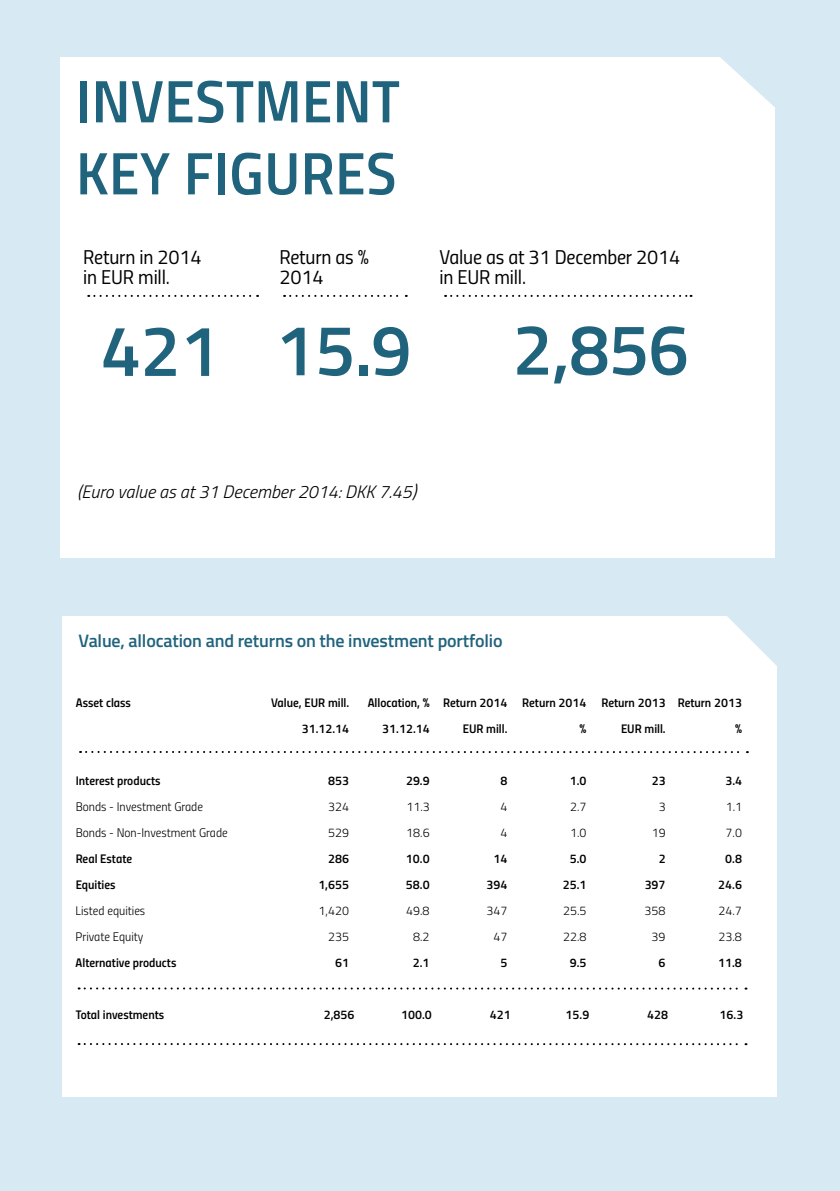
<style>
.page{position:relative;width:840px;height:1191px;background:#fff}
.page>*{position:absolute;margin:0;border:0;box-sizing:border-box;transform-origin:0 0}
.t1{font:600 72px "Titillium";letter-spacing:-.01em;color:#20637d}
.t2{font:60px/72px "Titillium Semibold Upright";letter-spacing:.01em;color:#20637d}
.t3{font:20px/20px "Titillium Regular Upright";letter-spacing:-.01em;color:#000}
.t4{font:600 18px "Titillium";letter-spacing:-.01em;color:#20637d}
.t5{font:italic 300 18px "Titillium";color:#000}
.t6{font:12.4px "Titillium Semibold Upright";color:#000}
.t7{font:12.4px "Titillium Light Upright";color:#000}
.s1{font-size:19px}
</style>
<div class="page">
<div style="left:0;top:0;width:839px;height:1191px;background:#d7e9f3"></div>
<div style="left:60px;top:57px;width:714px;height:501px;background:#fff"></div>
<svg style="left:88px;top:295px;width:170px;height:2px"></svg>
<svg style="left:284px;top:295px;width:122px;height:2px"></svg>
<svg style="left:445px;top:295px;width:246px;height:2px"></svg>
<svg style="left:720px;top:57px;width:55px;height:51px"></svg>
<div style="left:62px;top:617px;width:714px;height:480px;background:#fff"></div>
<svg style="left:725px;top:616px;width:52px;height:51px"></svg>
<svg style="left:79px;top:987px;width:667px;height:2px"></svg>
<svg style="left:79px;top:1043px;width:667px;height:2px"></svg>
<svg style="left:80px;top:751px;width:667px;height:2px"></svg>
<h2 class="t2" style="left:76px;top:62px;width:325px">INVESTMENT<br>KEY FIGURES</h2>
<h3 class="t3" style="left:83px;top:246px;width:120px">Return in 2014 in EUR mill.</h3>
<h3 class="t3" style="left:279px;top:246px;width:91px">Return as %<br>2014</h3>
<h3 class="t3" style="left:439px;top:246px;width:242px">Value as at 31 December 2014 in EUR mill.</h3>
<h1 class="t1" style="left:101px;top:296px;width:312px">421 15.9</h1>
<h1 class="t1" style="left:512px;top:295px;width:178px">2,856</h1>
<h3 class="t5" style="left:78px;top:479px;width:340px">(Euro value as at 31 December 2014: DKK 7.45<span class="s1">)</span></h3>
<h3 class="t4" style="left:79px;top:627px;width:425px">Value, allocation and returns on the investment portfolio</h3>
<p class="t6" style="left:76px;top:693px;width:57px">Asset class</p>
<p class="t6" style="left:271px;top:693px;width:80px">Value, EUR mill.</p>
<p class="t6" style="left:367px;top:693px;width:375px">Allocation, % Return 2014 Return 2014 Return 2013 Return 2013</p>
<p class="t6" style="left:301px;top:719px;width:49px">31.12.14</p>
<p class="t6" style="left:382px;top:719px;width:49px">31.12.14</p>
<p class="t6" style="left:462px;top:719px;width:46px">EUR mill.</p>
<p class="t6" style="left:579px;top:719px;width:8px">%</p>
<p class="t6" style="left:620px;top:719px;width:46px">EUR mill.</p>
<p class="t6" style="left:734px;top:719px;width:8px">%</p>
<p class="t6" style="left:76px;top:771px;width:86px">Interest products</p>
<p class="t6" style="left:328px;top:771px;width:22px">853</p>
<p class="t6" style="left:406px;top:771px;width:25px">29.9</p>
<p class="t6" style="left:500px;top:771px;width:8px">8</p>
<p class="t6" style="left:569px;top:771px;width:18px">1.0</p>
<p class="t6" style="left:651px;top:771px;width:15px">23</p>
<p class="t6" style="left:725px;top:771px;width:18px">3.4</p>
<p class="t7" style="left:76px;top:797px;width:129px">Bonds - Investment Grade</p>
<p class="t7" style="left:328px;top:797px;width:22px">324</p>
<p class="t7" style="left:406px;top:797px;width:25px">11.3</p>
<p class="t7" style="left:500px;top:797px;width:8px">4</p>
<p class="t7" style="left:570px;top:797px;width:18px">2.7</p>
<p class="t7" style="left:658px;top:797px;width:8px">3</p>
<p class="t7" style="left:725px;top:797px;width:18px">1.1</p>
<p class="t7" style="left:76px;top:823px;width:153px">Bonds - Non-Investment Grade</p>
<p class="t7" style="left:328px;top:823px;width:22px">529</p>
<p class="t7" style="left:406px;top:823px;width:25px">18.6</p>
<p class="t7" style="left:500px;top:823px;width:8px">4</p>
<p class="t7" style="left:570px;top:823px;width:18px">1.0</p>
<p class="t7" style="left:651px;top:823px;width:15px">19</p>
<p class="t7" style="left:725px;top:823px;width:18px">7.0</p>
<p class="t6" style="left:76px;top:849px;width:58px">Real Estate</p>
<p class="t6" style="left:328px;top:849px;width:22px">286</p>
<p class="t6" style="left:405px;top:849px;width:25px">10.0</p>
<p class="t6" style="left:493px;top:849px;width:15px">14</p>
<p class="t6" style="left:569px;top:849px;width:18px">5.0</p>
<p class="t6" style="left:658px;top:849px;width:8px">2</p>
<p class="t6" style="left:724px;top:849px;width:18px">0.8</p>
<p class="t6" style="left:76px;top:875px;width:41px">Equities</p>
<p class="t6" style="left:318px;top:875px;width:32px">1,655</p>
<p class="t6" style="left:405px;top:875px;width:25px">58.0</p>
<p class="t6" style="left:486px;top:875px;width:22px">394</p>
<p class="t6" style="left:562px;top:875px;width:25px">25.1</p>
<p class="t6" style="left:644px;top:875px;width:22px">397</p>
<p class="t6" style="left:717px;top:875px;width:25px">24.6</p>
<p class="t7" style="left:76px;top:901px;width:71px">Listed equities</p>
<p class="t7" style="left:318px;top:901px;width:32px">1,420</p>
<p class="t7" style="left:406px;top:901px;width:25px">49.8</p>
<p class="t7" style="left:486px;top:901px;width:22px">347</p>
<p class="t7" style="left:562px;top:901px;width:25px">25.5</p>
<p class="t7" style="left:644px;top:901px;width:22px">358</p>
<p class="t7" style="left:718px;top:901px;width:25px">24.7</p>
<p class="t7" style="left:76px;top:927px;width:69px">Private Equity</p>
<p class="t7" style="left:328px;top:927px;width:22px">235</p>
<p class="t7" style="left:413px;top:927px;width:18px">8.2</p>
<p class="t7" style="left:493px;top:927px;width:15px">47</p>
<p class="t7" style="left:562px;top:927px;width:25px">22.8</p>
<p class="t7" style="left:651px;top:927px;width:15px">39</p>
<p class="t7" style="left:718px;top:927px;width:25px">23.8</p>
<p class="t6" style="left:76px;top:953px;width:102px">Alternative products</p>
<p class="t6" style="left:335px;top:953px;width:15px">61</p>
<p class="t6" style="left:412px;top:953px;width:18px">2.1</p>
<p class="t6" style="left:500px;top:953px;width:8px">5</p>
<p class="t6" style="left:569px;top:953px;width:18px">9.5</p>
<p class="t6" style="left:658px;top:953px;width:8px">6</p>
<p class="t6" style="left:717px;top:953px;width:25px">11.8</p>
<p class="t6" style="left:76px;top:1005px;width:90px">Total investments</p>
<p class="t6" style="left:323px;top:1005px;width:32px">2,856</p>
<p class="t6" style="left:401px;top:1005px;width:32px">100.0</p>
<p class="t6" style="left:489px;top:1005px;width:22px">421</p>
<p class="t6" style="left:565px;top:1005px;width:25px">15.9</p>
<p class="t6" style="left:646px;top:1005px;width:22px">428</p>
<p class="t6" style="left:719px;top:1005px;width:25px">16.3</p>
</div>
